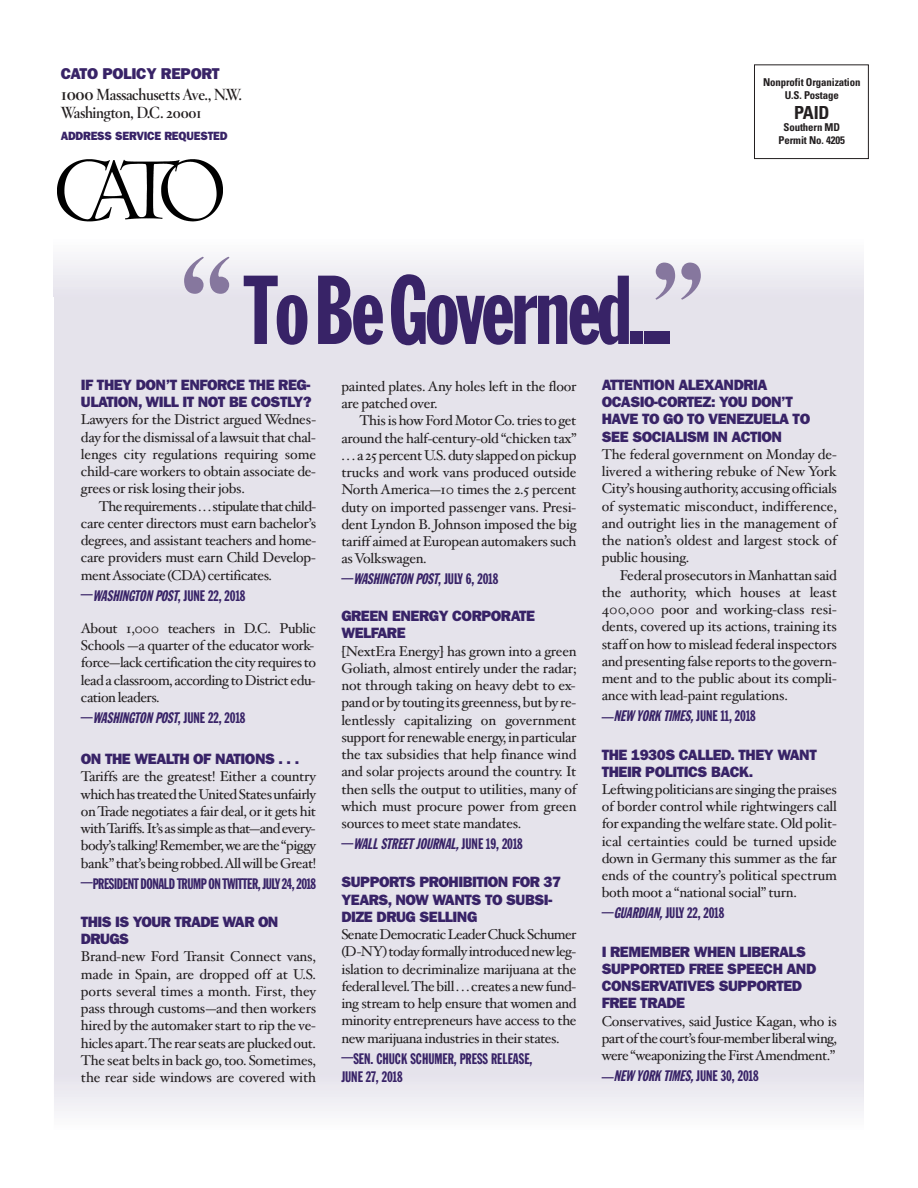
<style>
.page{position:relative;width:918px;height:1188px;background:#fff}
.page>*{position:absolute;margin:0;border:0;box-sizing:border-box;transform-origin:0 0}
.t1{font:700 135px "Hoefler Titling";color:#86779e}
.t2{font:96px "Franklin Gothic Std Extra Cond";letter-spacing:-.025em;color:#382367}
.t3{font:700 condensed 18px "Univers";color:#231f20}
.t4{font:700 15.75px "Hoefler Titling";letter-spacing:-.02em;color:#231f20;scale:.95 1}
.t5{font:15.75px "ITC Franklin Gothic Std Hvy";letter-spacing:-.02em;color:#382367}
.t6{font:15px/17.2px "ITC Franklin Gothic Std Hvy";letter-spacing:-.03em;color:#382367}
.t7{font:italic 15px "Franklin Gothic Std Extra Cond";color:#382367}
.t8{font:15px "Franklin Gothic Std Extra Cond";color:#382367}
.t9{font:15px "Franklin Gothic Std Extra Cond";letter-spacing:-.025em;color:#382367}
.t10{font:14.25px/17.2px "Hoefler Txt";letter-spacing:-.02em;color:#231f20;text-align:justify}
.t11{font:12px "ITC Franklin Gothic Std Hvy";letter-spacing:-.015em;color:#382367;scale:.95 1}
.t12{font:700 condensed 10.8px "Univers";letter-spacing:-.01em;color:#231f20}
.s1{font-size:18px}
.s2{font-style:normal;font-size:12px}
.s3{font-style:normal}
.s4{font-size:12px}
.s5{font-style:italic}
</style>
<div class="page">
<div style="left:54px;top:254px;width:810px;height:847px;background:#e5e3eb"></div>
<div style="left:54px;top:1075px;width:810px;height:55px;background:#f0f0f5"></div>
<div style="left:754px;top:64px;width:115px;height:95px;border:1px solid #231f20"></div>
<img style="left:58px;top:160px;width:164px;height:62px">
<div style="left:54px;top:239px;width:810px;height:57px;background:#f2f0f5"></div>
<p class="t5" style="left:61px;top:64px;width:161px">CATO POLICY REPORT</p>
<p class="t4" style="left:61px;top:87px;width:193px"><span class="s1">1000</span> Massachusetts Ave., N.W.</p>
<p class="t4" style="left:61px;top:105px;width:150px">Washington, D.C. 20001</p>
<p class="t11" style="left:61px;top:129px;width:177px">ADDRESS SERVICE REQUESTED</p>
<p class="t1" style="left:177px;top:250px;width:60px">“</p>
<p class="t1" style="left:649px;top:255px;width:60px">”</p>
<p class="t2" style="left:245px;top:255px;width:430px">ToBeGoverned...</p>
<p class="t12" style="left:763px;top:78px;width:99px">Nonprofit Organization</p>
<p class="t12" style="left:785px;top:91px;width:56px">U.S. Postage</p>
<p class="t3" style="left:794px;top:106px;width:37px">PAID</p>
<p class="t12" style="left:784px;top:123px;width:58px">Southern MD</p>
<p class="t12" style="left:779px;top:136px;width:68px">Permit No. 4205</p>
<p class="t6" style="left:81px;top:376px;width:232px">IF THEY DON’T ENFORCE THE REG-<br>ULATION, WILL IT NOT BE COSTLY?</p>
<p class="t10" style="left:81px;top:412px;width:237px">Lawyers for the District argued Wednes&shy;day for the dismissal of a lawsuit that chal&shy;lenges city regulations requiring some child-care workers to obtain associate de&shy;grees or risk losing their jobs.</p>
<p class="t10" style="left:81px;top:499px;width:237px;text-indent:18px">The requirements . . . stipulate that child&shy;care center directors must earn bachelor’s degrees, and assistant teachers and home&shy;care providers must earn Child Develop&shy;ment Associate (CDA) certificates.</p>
<p class="t7" style="left:81px;top:587px;width:166px"><span class="s2">—</span>WASHINGTON POST<span class="s3">, JUNE 22, 2018</span></p>
<p class="t10" style="left:81px;top:621px;width:237px;text-align:left">About 1,000 teachers in D.C. Public Schools —a quarter of the educator work&shy;force—lack certification the city requires to lead a classroom, according to District edu&shy;cation leaders.</p>
<p class="t7" style="left:81px;top:709px;width:166px"><span class="s2">—</span>WASHINGTON POST<span class="s3">, JUNE 22, 2018</span></p>
<p class="t6" style="left:81px;top:750px;width:220px">ON THE WEALTH OF NATIONS . . .</p>
<p class="t10" style="left:81px;top:770px;width:237px">Tariffs are the greatest! Either a country which has treated the United States unfairly on Trade negotiates a fair deal, or it gets hit with Tariffs. It’s as simple as that—and every&shy;body’s talking! Remember, we are the “piggy bank” that’s being robbed. All will be Great!</p>
<p class="t9" style="left:81px;top:875px;width:237px"><span class="s4">—</span>PRESIDENT DONALD TRUMP ON TWITTER, JULY 24, 2018</p>
<p class="t6" style="left:81px;top:913px;width:199px">THIS IS YOUR TRADE WAR ON<br>DRUGS</p>
<p class="t10" style="left:81px;top:950px;width:237px">Brand-new Ford Transit Connect vans, made in Spain, are dropped off at U.S. ports several times a month. First, they pass through customs—and then workers hired by the automaker start to rip the ve&shy;hicles apart. The rear seats are plucked out.<br>The seat belts in back go, too. Sometimes, the rear side windows are covered with</p>
<p class="t10" style="left:341px;top:379px;width:237px">painted plates. Any holes left in the floor are patched over.</p>
<p class="t10" style="left:341px;top:414px;width:237px;text-indent:18px">This is how Ford Motor Co. tries to get around the half-century-old “chicken tax” . . . a 25 percent U.S. duty slapped on pickup trucks and work vans produced outside North America—10 times the 2.5 percent duty on imported passenger vans. Presi&shy;dent Lyndon B. Johnson imposed the big tariff aimed at European automakers such as Volkswagen.</p>
<p class="t7" style="left:341px;top:570px;width:158px"><span class="s2">—</span>WASHINGTON POST<span class="s3">, JULY 6, 2018</span></p>
<p class="t6" style="left:341px;top:607px;width:195px">GREEN ENERGY CORPORATE</p>
<p class="t6" style="left:341px;top:625px;width:66px">WELFARE</p>
<p class="t10" style="left:341px;top:644px;width:237px">[NextEra Energy] has grown into a green Goliath, almost entirely under the radar; not through taking on heavy debt to ex&shy;pand or by touting its greenness, but by re&shy;lentlessly capitalizing on government support for renewable energy, in particular the tax subsidies that help finance wind and solar projects around the country. It then sells the output to utilities, many of which must procure power from green sources to meet state mandates.</p>
<p class="t7" style="left:341px;top:835px;width:183px"><span class="s2">—</span>WALL STREET JOURNAL, <span class="s3">JUNE 19, 2018</span></p>
<p class="t6" style="left:341px;top:874px;width:221px">SUPPORTS PROHIBITION FOR 37<br>YEARS, NOW WANTS TO SUBSI-<br>DIZE DRUG SELLING</p>
<p class="t10" style="left:341px;top:927px;width:237px">Senate Democratic Leader Chuck Schumer (D-NY) today formally introduced new leg&shy;islation to decriminalize marijuana at the federal level. The bill . . . creates a new fund&shy;ing stream to help ensure that women and minority entrepreneurs have access to the new marijuana industries in their states.</p>
<p class="t8" style="left:341px;top:1050px;width:193px"><span class="s4">—</span>SEN. CHUCK SCHUMER, PRESS RELEASE,</p>
<p class="t8" style="left:341px;top:1068px;width:63px">JUNE 27, 2018</p>
<p class="t6" style="left:602px;top:376px;width:167px">ATTENTION ALEXANDRIA</p>
<p class="t6" style="left:602px;top:393px;width:193px">OCASIO-CORTEZ: YOU DON’T</p>
<p class="t6" style="left:602px;top:410px;width:210px">HAVE TO GO TO VENEZUELA TO<br>SEE SOCIALISM IN ACTION</p>
<p class="t10" style="left:602px;top:447px;width:237px">The federal government on Monday de&shy;livered a withering rebuke of New York City’s housing authority, accusing officials of systematic misconduct, indifference, and outright lies in the management of the nation’s oldest and largest stock of public housing.</p>
<p class="t10" style="left:602px;top:568px;width:237px;text-indent:18px">Federal prosecutors in Manhattan said the authority, which houses at least 400,000 poor and working-class resi&shy;dents, covered up its actions, training its staff on how to mislead federal inspectors and presenting false reports to the govern&shy;ment and to the public about its compli&shy;ance with lead-paint regulations.</p>
<p class="t7" style="left:602px;top:707px;width:156px"><span class="s2">—</span>NEW YORK TIMES, <span class="s3">JUNE 11, 2018</span></p>
<p class="t6" style="left:602px;top:746px;width:217px">THE 1930S CALLED. THEY WANT<br>THEIR POLITICS BACK.</p>
<p class="t10" style="left:602px;top:782px;width:237px">Leftwing politicians are singing the praises of border control while rightwingers call for expanding the welfare state. Old polit&shy;ical certainties could be turned upside down in Germany this summer as the far ends of the country’s political spectrum both moot a “national social” turn.</p>
<p class="t8" style="left:602px;top:905px;width:124px"><span class="s4">—</span><span class="s5">GUARDIAN,</span> JULY 22, 2018</p>
<p class="t6" style="left:602px;top:943px;width:216px">I REMEMBER WHEN LIBERALS<br>SUPPORTED FREE SPEECH AND<br>CONSERVATIVES SUPPORTED<br>FREE TRADE</p>
<p class="t10" style="left:602px;top:1014px;width:237px">Conservatives, said Justice Kagan, who is part of the court’s four-member liberal wing, were “weaponizing the First Amendment.”</p>
<p class="t7" style="left:602px;top:1067px;width:158px"><span class="s2">—</span>NEW YORK TIMES, <span class="s3">JUNE 30, 2018</span></p>
</div>
